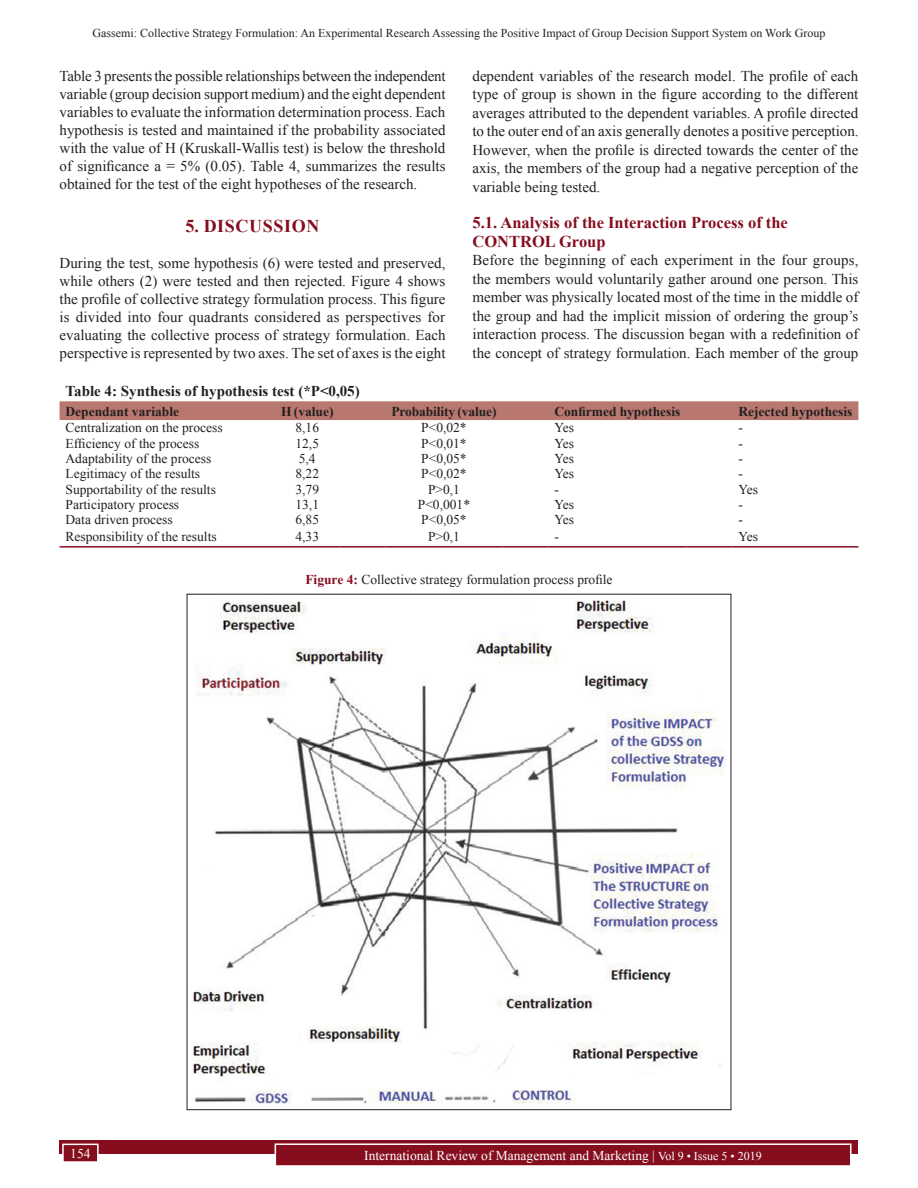
<style>
.page{position:relative;width:918px;height:1188px;background:#fff}
.page>*{position:absolute;margin:0;border:0;box-sizing:border-box;transform-origin:0 0}
.t1{font:700 18px "Times New Roman";letter-spacing:.035em;color:#850d1d}
.t2{font:700 16.5px/18.5px "Times New Roman";color:#850d1d}
.TX{font:15px/18px "Times New Roman";color:#231f20;text-align:justify}
.TT{font:700 15px "Times New Roman";color:#231f20}
.TB{font:13.5px "Times New Roman";color:#231f20}
.TCH{font:700 13.5px "Times New Roman";color:#231f20}
.t3{font:13.5px "Times New Roman";color:#fff}
.FGC{font:13.5px "Times New Roman";color:#231f20}
.TBL{font:13.5px "Times New Roman";color:#231f20}
.t4{font:12px "Times New Roman";color:#231f20}
.s1{font-weight:700;color:#850d1d}
.s2{font-size:12px}
</style>
<div class="page">
<div style="left:60px;top:1140px;width:798px;height:13px;background:#850d1d"></div>
<div style="left:275px;top:1144px;width:576px;height:22px;background:#850d1d"></div>
<div style="left:275px;top:1143px;width:577px;height:24px;border:2px solid #fff"></div>
<div style="left:63px;top:1144px;width:35px;height:18px;background:#850d1d"></div>
<div style="left:62px;top:1144px;width:37px;height:19px;border:2px solid #fff"></div>
<div style="left:60px;top:401px;width:798px;height:19px;background:#b8786f"></div>
<hr style="left:60px;top:546px;width:169px;height:2px;background:#850d1d">
<hr style="left:229px;top:546px;width:46px;height:2px;background:#850d1d">
<hr style="left:275px;top:546px;width:65px;height:2px;background:#850d1d">
<hr style="left:340px;top:546px;width:45px;height:2px;background:#850d1d">
<hr style="left:386px;top:546px;width:116px;height:2px;background:#850d1d">
<hr style="left:502px;top:546px;width:46px;height:2px;background:#850d1d">
<hr style="left:548px;top:546px;width:138px;height:2px;background:#850d1d">
<hr style="left:686px;top:546px;width:46px;height:2px;background:#850d1d">
<hr style="left:732px;top:546px;width:126px;height:2px;background:#850d1d">
<img style="left:193px;top:600px;width:532px;height:504px">
<p class="t4" style="left:93px;top:25px;width:734px">Gassemi: Collective Strategy Formulation: An Experimental Research Assessing the Positive Impact of Group Decision Support System on Work Group</p>
<p class="TX" style="left:60px;top:66px;width:388px">Table 3 presents the possible relationships between the independent variable (group decision support medium) and the eight dependent variables to evaluate the information determination process. Each hypothesis is tested and maintained if the probability associated with the value of H (Kruskall-Wallis test) is below the threshold of significance a = 5% (0.05). Table 4, summarizes the results obtained for the test of the eight hypotheses of the research.</p>
<h1 class="t1" style="left:185px;top:213px;width:136px">5. DISCUSSION</h1>
<p class="TX" style="left:60px;top:253px;width:388px">During the test, some hypothesis (6) were tested and preserved, while others (2) were tested and then rejected. Figure 4 shows the profile of collective strategy formulation process. This figure is divided into four quadrants considered as perspectives for evaluating the collective process of strategy formulation. Each perspective is represented by two axes. The set of axes is the eight</p>
<p class="TX" style="left:472px;top:66px;width:388px;line-height:18.5px">dependent variables of the research model. The profile of each type of group is shown in the figure according to the different averages attributed to the dependent variables. A profile directed to the outer end of an axis generally denotes a positive perception.<br>However, when the profile is directed towards the center of the axis, the members of the group had a negative perception of the variable being tested.</p>
<h2 class="t2" style="left:472px;top:213px;width:317px">5.1. Analysis of the Interaction Process of the<br>CONTROL Group</h2>
<p class="TX" style="left:472px;top:251px;width:387px;line-height:18.5px">Before the beginning of each experiment in the four groups, the members would voluntarily gather around one person. This member was physically located most of the time in the middle of the group and had the implicit mission of ordering the group’s interaction process. The discussion began with a redefinition of the concept of strategy formulation. Each member of the group</p>
<p class="TT" style="left:66px;top:380px;width:296px">Table 4: Synthesis of hypothesis test (*P&lt;0,05)</p>
<p class="TCH" style="left:66px;top:401px;width:115px">Dependant variable</p>
<p class="TCH" style="left:281px;top:401px;width:54px">H (value)</p>
<p class="TCH" style="left:392px;top:401px;width:107px">Probability (value)</p>
<p class="TCH" style="left:554px;top:401px;width:127px">Confirmed hypothesis</p>
<p class="TCH" style="left:738px;top:401px;width:115px">Rejected hypothesis</p>
<p class="TB" style="left:66px;top:418px;width:159px">Centralization on the process</p>
<p class="TB" style="left:295px;top:418px;width:25px">8,16</p>
<p class="TB" style="left:421px;top:418px;width:47px">P&lt;0,02*</p>
<p class="TB" style="left:554px;top:418px;width:21px">Yes</p>
<p class="TB" style="left:738px;top:418px;width:5px">‑</p>
<p class="TB" style="left:66px;top:434px;width:135px">Efficiency of the process</p>
<p class="TB" style="left:295px;top:434px;width:25px">12,5</p>
<p class="TB" style="left:421px;top:434px;width:47px">P&lt;0,01*</p>
<p class="TB" style="left:554px;top:434px;width:21px">Yes</p>
<p class="TB" style="left:738px;top:434px;width:5px">‑</p>
<p class="TB" style="left:66px;top:449px;width:147px">Adaptability of the process</p>
<p class="TB" style="left:299px;top:449px;width:18px">5,4</p>
<p class="TB" style="left:421px;top:449px;width:47px">P&lt;0,05*</p>
<p class="TB" style="left:554px;top:449px;width:21px">Yes</p>
<p class="TB" style="left:738px;top:449px;width:5px">‑</p>
<p class="TB" style="left:66px;top:464px;width:136px">Legitimacy of the results</p>
<p class="TB" style="left:295px;top:464px;width:25px">8,22</p>
<p class="TB" style="left:421px;top:464px;width:47px">P&lt;0,02*</p>
<p class="TB" style="left:554px;top:464px;width:21px">Yes</p>
<p class="TB" style="left:738px;top:464px;width:5px">‑</p>
<p class="TB" style="left:66px;top:480px;width:152px">Supportability of the results</p>
<p class="TB" style="left:295px;top:480px;width:25px">3,79</p>
<p class="TB" style="left:428px;top:480px;width:33px">P&gt;0,1</p>
<p class="TB" style="left:554px;top:480px;width:5px">‑</p>
<p class="TB" style="left:738px;top:480px;width:21px">Yes</p>
<p class="TB" style="left:66px;top:495px;width:115px">Participatory process</p>
<p class="TB" style="left:295px;top:495px;width:25px">13,1</p>
<p class="TB" style="left:418px;top:495px;width:54px">P&lt;0,001*</p>
<p class="TB" style="left:554px;top:495px;width:21px">Yes</p>
<p class="TB" style="left:738px;top:495px;width:5px">‑</p>
<p class="TB" style="left:66px;top:510px;width:109px">Data driven process</p>
<p class="TB" style="left:295px;top:510px;width:25px">6,85</p>
<p class="TB" style="left:421px;top:510px;width:47px">P&lt;0,05*</p>
<p class="TB" style="left:554px;top:510px;width:21px">Yes</p>
<p class="TB" style="left:738px;top:510px;width:5px">‑</p>
<p class="TBL" style="left:66px;top:527px;width:153px">Responsibility of the results</p>
<p class="TBL" style="left:295px;top:527px;width:25px">4,33</p>
<p class="TBL" style="left:428px;top:527px;width:33px">P&gt;0,1</p>
<p class="TBL" style="left:554px;top:527px;width:5px">‑</p>
<p class="TBL" style="left:738px;top:527px;width:21px">Yes</p>
<p class="FGC" style="left:305px;top:570px;width:309px"><span class="s1">Figure 4:</span> Collective strategy formulation process profile</p>
<p class="t3" style="left:70px;top:1144px;width:22px">154</p>
<p class="t3" style="left:364px;top:1146px;width:399px">International Review of Management and Marketing | <span class="s2">Vol 9 • Issue 5 • 2019</span></p>
</div>
